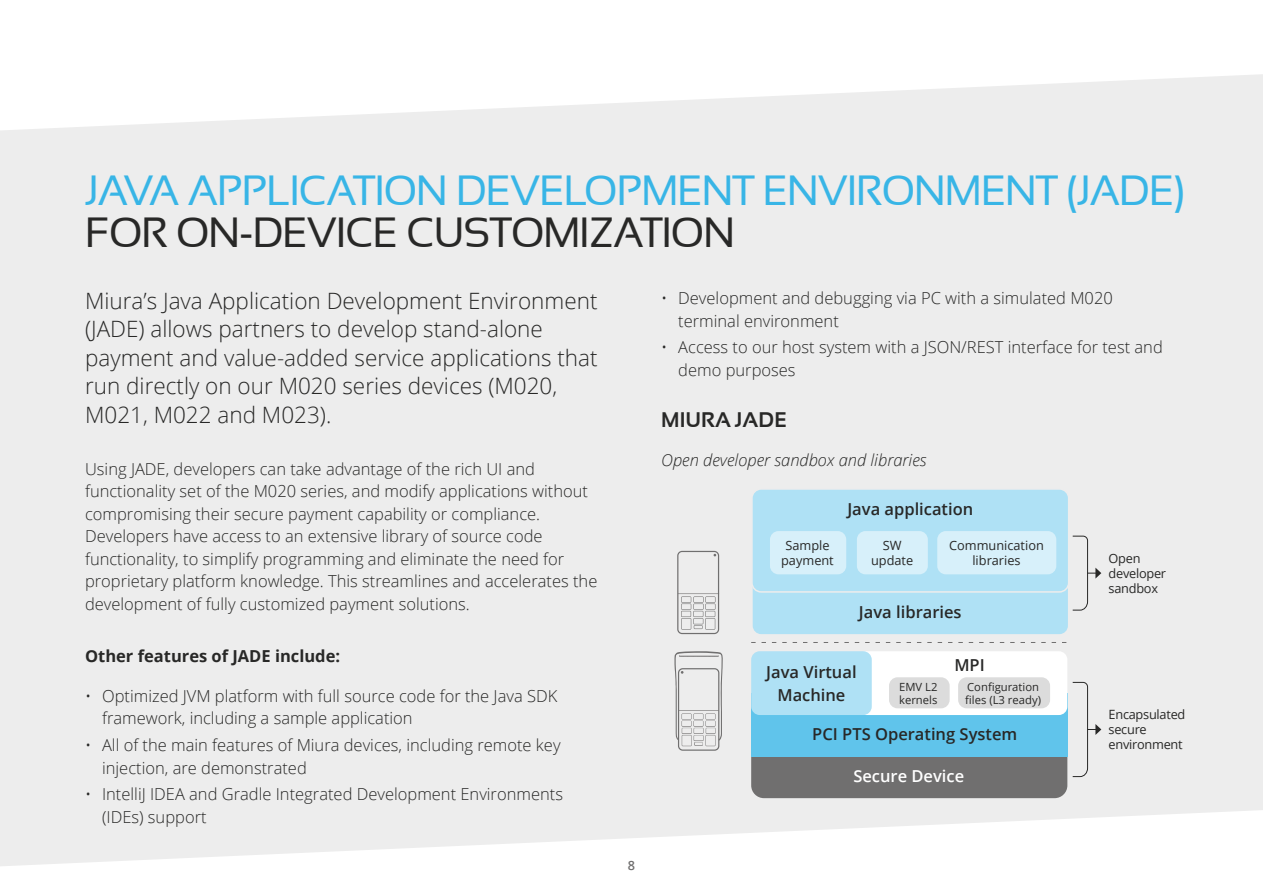
<style>
.page{position:relative;width:1263px;height:893px;background:#ededed}
.page>*{position:absolute;margin:0;border:0;box-sizing:border-box;transform-origin:0 0}
.t1{font:42px "Sansation";letter-spacing:-.02em;color:#38b5e6}
.t2{font:42px "Sansation";letter-spacing:-.02em;color:#282827}
.t3{font:300 22.5px/28.5px "Open Sans";color:#282827}
.t4{font:700 21px "Sansation";color:#282827}
.t5{font:300 16.5px/22.5px "Open Sans";color:#282827}
.t6{font:600 16.5px/22.5px "Open Sans";color:#282827;text-align:center}
.t7{font:italic 300 16.5px "Open Sans";color:#282827}
.t8{font:700 16.5px "Open Sans";color:#282827}
.t9{font:600 16.5px "Open Sans";color:#fff}
.t10{font:12.75px/15px "Open Sans";letter-spacing:-.02em;color:#282827}
.t11{font:12.75px/15px "Open Sans";color:#282827;text-align:center}
.t12{font:600 12.75px "Open Sans";color:#706f6f}
.t13{font:11.25px/12.8px "Open Sans";color:#282827}
</style>
<div class="page">
<svg style="left:0;top:0;width:1263px;height:130px;fill:#fff"></svg>
<svg style="left:0;top:810px;width:1263px;height:83px;fill:#fff"></svg>
<div style="left:753px;top:570px;width:315px;height:64px;background:#afe1f5;border-radius:9px"></div>
<div style="left:752px;top:489px;width:317px;height:103px;background:#afe1f5;border-radius:9px"></div>
<div style="left:751px;top:488px;width:318px;height:105px;border:2px solid #ededed;border-radius:9px"></div>
<div style="left:770px;top:531px;width:76px;height:43px;background:#d7f0fa;border-radius:9px"></div>
<div style="left:857px;top:531px;width:71px;height:43px;background:#d7f0fa;border-radius:9px"></div>
<div style="left:937px;top:531px;width:119px;height:43px;background:#d7f0fa;border-radius:9px"></div>
<svg style="left:1072px;top:535px;width:29px;height:76px"></svg>
<svg style="left:751px;top:642px;width:315px;height:1px"></svg>
<div style="left:751px;top:730px;width:316px;height:68px;background:#706f6f;border-radius:13px"></div>
<svg style="left:751px;top:682px;width:350px;height:95px"></svg>
<div style="left:857px;top:651px;width:210px;height:64px;background:#fff;border-radius:9px"></div>
<div style="left:889px;top:677px;width:61px;height:31px;background:#dcdcdc;border-radius:9px"></div>
<div style="left:958px;top:677px;width:92px;height:31px;background:#dcdcdc;border-radius:9px"></div>
<div style="left:751px;top:651px;width:121px;height:64px;background:#afe1f5;border-radius:9px"></div>
<svg style="left:677px;top:551px;width:42px;height:83px"></svg>
<svg style="left:674px;top:651px;width:49px;height:100px"></svg>
<h1 class="t1" style="left:85px;top:167px;width:1101px">JAVA APPLICATION DEVELOPMENT ENVIRONMENT (JADE)</h1>
<h1 class="t2" style="left:85px;top:209px;width:651px">FOR ON-DEVICE CUSTOMIZATION</h1>
<h2 class="t3" style="left:85px;top:286px;width:514px">Miura’s Java Application Development Environment (JADE) allows partners to develop stand-alone payment and value-added service applications that run directly on our M020 series devices (M020, M021, M022 and M023).</h2>
<p class="t5" style="left:85px;top:457px;width:514px">Using JADE, developers can take advantage of the rich UI and functionality set of the M020 series, and modify applications without compromising their secure payment capability or compliance.<br>Developers have access to an extensive library of source code functionality, to simplify programming and eliminate the need for proprietary platform knowledge. This streamlines and accelerates the development of fully customized payment solutions.</p>
<p class="t8" style="left:85px;top:645px;width:257px">Other features of JADE include:</p>
<p class="t5" style="left:102px;top:684px;width:457px;text-indent:-17px">• Optimized JVM platform with full source code for the Java SDK framework, including a sample application</p>
<p class="t5" style="left:102px;top:733px;width:460px;text-indent:-17px">• All of the main features of Miura devices, including remote key injection, are demonstrated</p>
<p class="t5" style="left:102px;top:782px;width:462px;text-indent:-17px">• IntelliJ IDEA and Gradle Integrated Development Environments (IDEs) support</p>
<p class="t5" style="left:678px;top:286px;width:436px;text-indent:-17px">• Development and debugging via PC with a simulated M020 terminal environment</p>
<p class="t5" style="left:678px;top:336px;width:486px;text-indent:-17px">• Access to our host system with a JSON/REST interface for test and demo purposes</p>
<p class="t4" style="left:661px;top:407px;width:127px">MIURA JADE</p>
<p class="t7" style="left:661px;top:449px;width:267px">Open developer sandbox and libraries</p>
<p class="t6" style="left:847px;top:498px;width:127px">Java application</p>
<p class="t11" style="left:781px;top:538px;width:54px">Sample payment</p>
<p class="t11" style="left:871px;top:538px;width:44px">SW update</p>
<p class="t11" style="left:949px;top:538px;width:96px">Communication libraries</p>
<p class="t6" style="left:859px;top:600px;width:104px">Java libraries</p>
<p class="t6" style="left:766px;top:661px;width:92px">Java Virtual<br>Machine</p>
<p class="t6" style="left:954px;top:653px;width:32px">MPI</p>
<p class="t13" style="left:899px;top:680px;width:40px">EMV L2 kernels</p>
<p class="t13" style="left:965px;top:680px;width:77px">Configuration files (L3 ready)</p>
<p class="t6" style="left:812px;top:722px;width:206px">PCI PTS Operating System</p>
<p class="t9" style="left:853px;top:765px;width:112px">Secure Device</p>
<p class="t10" style="left:1108px;top:550px;width:59px">Open developer sandbox</p>
<p class="t10" style="left:1108px;top:707px;width:78px">Encapsulated secure environment</p>
<p class="t12" style="left:628px;top:857px;width:9px">8</p>
</div>
